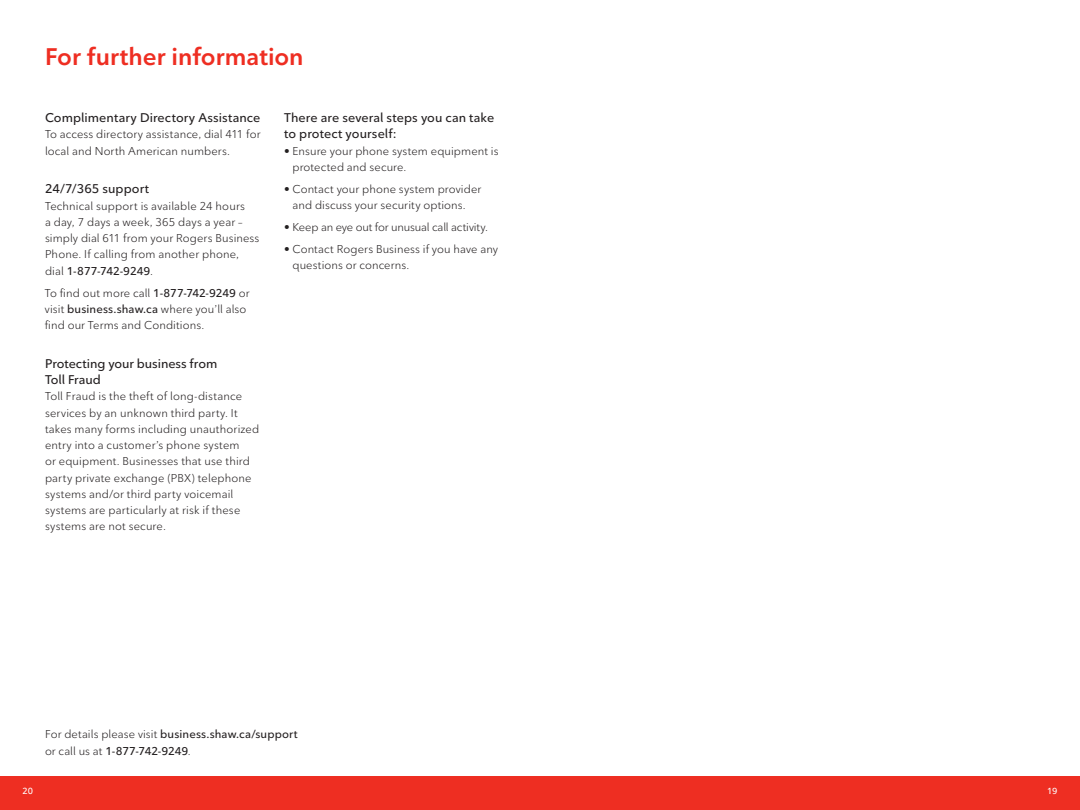
<style>
.page{position:relative;width:1080px;height:810px;background:#fff}
.page>*{position:absolute;margin:0;border:0;box-sizing:border-box;transform-origin:0 0}
.t1{font:600 23.75px "Ted Next";color:#ee2e22}
.t2{font:600 12.5px/16.2px "Ted Next";letter-spacing:.005em;color:#231f20}
.t3{font:11.25px/16.2px "Ted Next";letter-spacing:.01em;color:#231f20}
.t4{font:600 11.25px/16.2px "Ted Next";letter-spacing:.01em;color:#231f20}
.t5{font:11.25px "Ted Next";letter-spacing:-.015em;color:#231f20}
.t6{font:600 8.75px "Ted Next";color:#fff}
.s1{font-weight:600}
.s2{font-family:"Helvetica Neue LT Std"}
.s3{font-weight:400}
</style>
<div class="page">
<div style="left:0;top:776px;width:540px;height:34px;background:#ee2e22"></div>
<div style="left:540px;top:776px;width:540px;height:34px;background:#ee2e22"></div>
<h1 class="t1" style="left:45px;top:43px;width:260px">For further information</h1>
<p class="t2" style="left:45px;top:110px;width:217px">Complimentary Directory Assistance</p>
<p class="t3" style="left:45px;top:126px;width:217px">To access directory assistance, dial 411 for local and North American numbers.</p>
<p class="t2" style="left:45px;top:181px;width:106px">24/7/365 support</p>
<p class="t3" style="left:45px;top:198px;width:216px">Technical support is available 24 hours<br>a day, 7 days a week, 365 days a year – simply dial 611 from your Rogers Business Phone. If calling from another phone, dial <span class="s1">1-877-742-9249</span>.</p>
<p class="t3" style="left:45px;top:284px;width:206px">To find out more call <span class="s1">1-877-742-9249</span> or visit <span class="s1">business.shaw.ca</span> where you’ll also find our Terms and Conditions.</p>
<p class="t2" style="left:45px;top:355px;width:174px">Protecting your business from<br>Toll Fraud</p>
<p class="t3" style="left:45px;top:388px;width:216px">Toll Fraud is the theft of long-distance services by an unknown third party. It takes many forms including unauthorized entry into a customer’s phone system<br>or equipment. Businesses that use third party private exchange (PBX) telephone systems and/or third party voicemail systems are particularly at risk if these systems are not secure.</p>
<p class="t2" style="left:284px;top:110px;width:212px">There are several steps you can take to protect yourself:</p>
<p class="t3" style="left:292px;top:143px;width:208px;text-indent:-8px"><span class="s2">•</span> Ensure your phone system equipment is protected and secure.</p>
<p class="t3" style="left:292px;top:181px;width:190px;text-indent:-8px"><span class="s2">•</span> Contact your phone system provider and discuss your security options.</p>
<p class="t5" style="left:284px;top:220px;width:206px"><span class="s2">•</span> Keep an eye out for unusual call activity.</p>
<p class="t3" style="left:292px;top:241px;width:207px;text-indent:-8px"><span class="s2">•</span> Contact Rogers Business if you have any questions or concerns.</p>
<p class="t4" style="left:45px;top:726px;width:254px"><span class="s3">For details please visit</span> business.shaw.ca/support <span class="s3">or call us at</span> 1-877-742-9249<span class="s3">.</span></p>
<p class="t6" style="left:22px;top:786px;width:12px">20</p>
<p class="t6" style="left:1047px;top:786px;width:12px">19</p>
</div>
